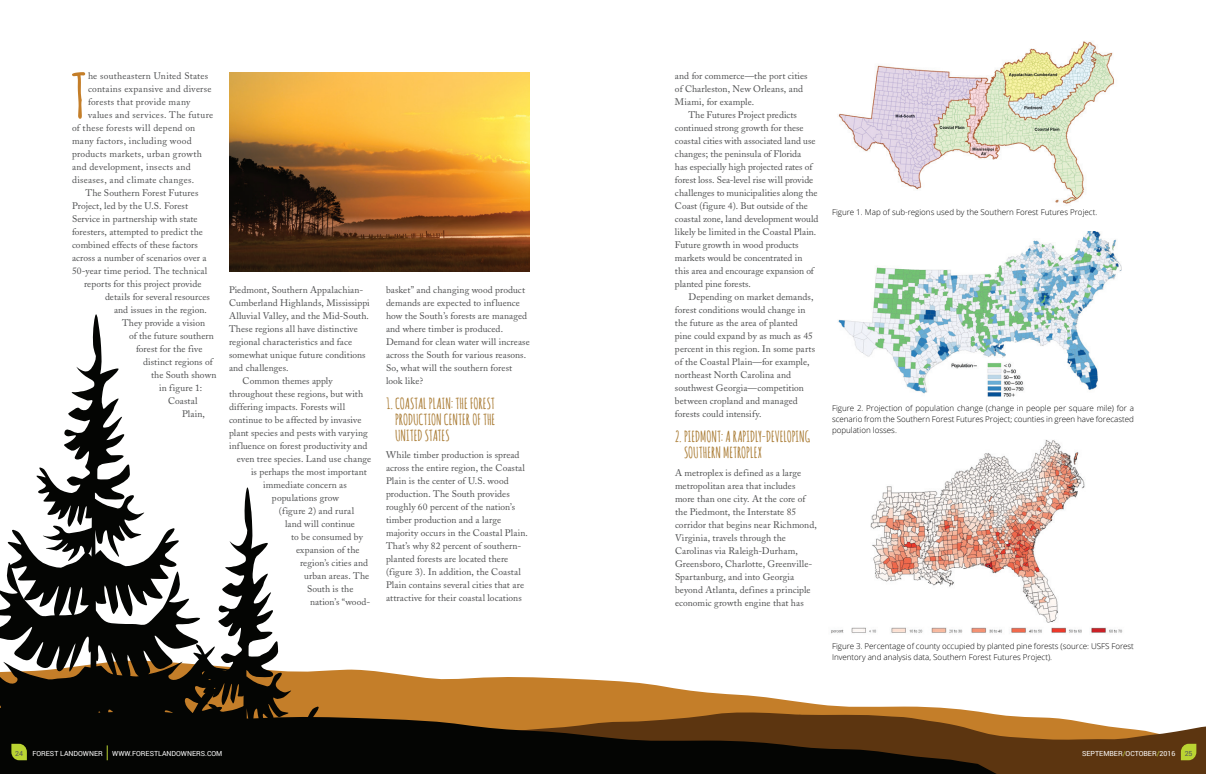
<style>
.page{position:relative;width:1206px;height:774px;background:#fff}
.page>*{position:absolute;margin:0;border:0;box-sizing:border-box;transform-origin:0 0}
.t1{font:700 61px "Amatic SC";color:#c47e29}
.t2{font:700 15px/16px "Amatic SC";color:#a87930;text-align:justify}
.t3{font:9.5px/13px "Adobe Caslon";letter-spacing:.01em;color:#4b4c4d}
.t4{font:9.5px "Adobe Caslon";letter-spacing:.03em;color:#4b4c4d}
.t5{font:9.5px "Adobe Caslon";letter-spacing:.035em;color:#4b4c4d}
.t6{font:300 8px/11px "Open Sans";color:#000}
.t7{font:7px "Roboto";color:#fff}
.t8{font:7px "Roboto";color:#57585a}
.s1{color:#bad432}
</style>
<div class="page">
<svg style="left:327px;top:669px;width:480px;height:34px;fill:#c47e29"></svg>
<svg style="left:1015px;top:716px;width:191px;height:58px;fill:#5c3510"></svg>
<svg style="left:0;top:703px;width:1015px;height:71px;background:#3b2710"></svg>
<svg style="left:11px;top:744px;width:16px;height:16px"></svg>
<svg style="left:107px;top:745px;width:1px;height:15px"></svg>
<svg style="left:1181px;top:744px;width:15px;height:16px"></svg>
<img style="left:838px;top:41px;width:276px;height:164px">
<img style="left:838px;top:231px;width:284px;height:166px">
<img style="left:831px;top:440px;width:292px;height:194px">
<img style="left:229px;top:73px;width:300px;height:199px">
<svg style="left:0;top:314px;width:251px;height:413px"></svg>
<svg style="left:163px;top:480px;width:164px;height:244px"></svg>
<h1 class="t1" style="left:71px;top:52px;width:18px">T</h1>
<p class="t3" style="left:88px;top:70px;width:122px">he southeastern United States</p>
<p class="t4" style="left:88px;top:84px;width:125px">contains expansive and diverse</p>
<p class="t3" style="left:88px;top:96px;width:104px">forests that provide many</p>
<p class="t5" style="left:88px;top:110px;width:127px">values and services. The future</p>
<p class="t4" style="left:72px;top:123px;width:125px">of these forests will depend on</p>
<p class="t4" style="left:72px;top:136px;width:121px">many factors, including wood</p>
<p class="t4" style="left:72px;top:149px;width:132px">products markets, urban growth</p>
<p class="t4" style="left:72px;top:161px;width:120px">and development, insects and</p>
<p class="t4" style="left:72px;top:174px;width:124px">diseases, and climate changes.</p>
<p class="t3" style="left:86px;top:187px;width:114px">The Southern Forest Futures</p>
<p class="t3" style="left:72px;top:200px;width:118px">Project, led by the U.S. Forest</p>
<p class="t3" style="left:72px;top:213px;width:127px">Service in partnership with state</p>
<p class="t3" style="left:72px;top:226px;width:132px">foresters, attempted to predict the</p>
<p class="t3" style="left:72px;top:239px;width:127px">combined effects of these factors</p>
<p class="t3" style="left:72px;top:252px;width:136px">across a number of scenarios over a</p>
<p class="t3" style="left:72px;top:265px;width:137px">50-year time period. The technical</p>
<p class="t3" style="left:84px;top:278px;width:119px">reports for this project provide</p>
<p class="t3" style="left:105px;top:291px;width:107px">details for several resources</p>
<p class="t3" style="left:114px;top:304px;width:95px">and issues in the region.</p>
<p class="t3" style="left:122px;top:317px;width:85px">They provide a vision</p>
<p class="t3" style="left:129px;top:330px;width:87px">of the future southern</p>
<p class="t3" style="left:136px;top:343px;width:68px">forest for the five</p>
<p class="t3" style="left:143px;top:356px;width:71px">distinct regions of</p>
<p class="t3" style="left:151px;top:369px;width:67px">the South shown</p>
<p class="t3" style="left:159px;top:382px;width:45px">in figure 1:</p>
<p class="t3" style="left:168px;top:395px;width:31px">Coastal</p>
<p class="t3" style="left:182px;top:408px;width:25px">Plain,</p>
<p class="t3" style="left:229px;top:283px;width:136px">Piedmont, Southern Appalachian-</p>
<p class="t3" style="left:229px;top:296px;width:142px">Cumberland Highlands, Mississippi</p>
<p class="t3" style="left:229px;top:309px;width:142px">Alluvial Valley, and the Mid-South.</p>
<p class="t3" style="left:229px;top:322px;width:130px">These regions all have distinctive</p>
<p class="t3" style="left:229px;top:335px;width:125px">regional characteristics and face</p>
<p class="t3" style="left:229px;top:348px;width:138px">somewhat unique future conditions</p>
<p class="t3" style="left:229px;top:361px;width:61px">and challenges.</p>
<p class="t3" style="left:242px;top:374px;width:92px">Common themes apply</p>
<p class="t3" style="left:229px;top:387px;width:136px">throughout these regions, but with</p>
<p class="t3" style="left:229px;top:400px;width:118px">differing impacts. Forests will</p>
<p class="t3" style="left:229px;top:413px;width:134px">continue to be affected by invasive</p>
<p class="t3" style="left:229px;top:426px;width:140px">plant species and pests with varying</p>
<p class="t3" style="left:229px;top:439px;width:140px">influence on forest productivity and</p>
<p class="t3" style="left:237px;top:452px;width:136px">even tree species. Land use change</p>
<p class="t3" style="left:251px;top:465px;width:117px">is perhaps the most important</p>
<p class="t3" style="left:263px;top:478px;width:85px">immediate concern as</p>
<p class="t3" style="left:272px;top:491px;width:69px">populations grow</p>
<p class="t3" style="left:279px;top:504px;width:77px">(figure 2) and rural</p>
<p class="t3" style="left:285px;top:517px;width:71px">land will continue</p>
<p class="t3" style="left:291px;top:530px;width:73px">to be consumed by</p>
<p class="t3" style="left:296px;top:543px;width:65px">expansion of the</p>
<p class="t3" style="left:300px;top:556px;width:70px">region’s cities and</p>
<p class="t3" style="left:304px;top:569px;width:67px">urban areas. The</p>
<p class="t3" style="left:307px;top:582px;width:48px">South is the</p>
<p class="t3" style="left:310px;top:595px;width:62px">nation’s “wood-</p>
<p class="t3" style="left:386px;top:283px;width:145px">basket” and changing wood product demands are expected to influence how the South’s forests are managed and where timber is produced.<br>Demand for clean water will increase across the South for various reasons.<br>So, what will the southern forest look like?</p>
<h2 class="t2" style="left:395px;top:395px;width:102px;text-indent:-9px">1.COASTAL PLAIN: THE FOREST PRODUCTION CENTER OF THE UNITED STATES</h2>
<p class="t3" style="left:386px;top:449px;width:143px">While timber production is spread across the entire region, the Coastal Plain is the center of U.S. wood production. The South provides roughly 60 percent of the nation’s timber production and a large majority occurs in the Coastal Plain.<br>That’s why 82 percent of southern&shy;planted forests are located there (figure 3). In addition, the Coastal Plain contains several cities that are attractive for their coastal locations</p>
<p class="t3" style="left:675px;top:70px;width:134px">and for commerce—the port cities of Charleston, New Orleans, and<br>Miami, for example.</p>
<p class="t3" style="left:675px;top:109px;width:145px;text-indent:13px">The Futures Project predicts continued strong growth for these coastal cities with associated land use changes; the peninsula of Florida<br>has especially high projected rates of forest loss. Sea-level rise will provide challenges to municipalities along the Coast (figure 4). But outside of the coastal zone, land development would likely be limited in the Coastal Plain.<br>Future growth in wood products markets would be concentrated in this area and encourage expansion of planted pine forests.</p>
<p class="t3" style="left:675px;top:291px;width:142px;text-indent:13px">Depending on market demands, forest conditions would change in the future as the area of planted pine could expand by as much as 45 percent in this region. In some parts of the Coastal Plain—for example, northeast North Carolina and southwest Georgia—competition between cropland and managed forests could intensify.</p>
<h2 class="t2" style="left:684px;top:428px;width:128px;text-indent:-9px">2. PIEDMONT: A RAPIDLY-DEVELOPING<br>SOUTHERN METROPLEX</h2>
<p class="t3" style="left:675px;top:466px;width:143px">A metroplex is defined as a large metropolitan area that includes more than one city. At the core of the Piedmont, the Interstate 85 corridor that begins near Richmond, Virginia, travels through the Carolinas via Raleigh-Durham, Greensboro, Charlotte, Greenville-Spartanburg, and into Georgia beyond Atlanta, defines a principle economic growth engine that has</p>
<p class="t6" style="left:832px;top:206px;width:267px">Figure 1. Map of sub-regions used by the Southern Forest Futures Project.</p>
<p class="t6" style="left:832px;top:402px;width:304px;text-align:justify">Figure 2. Projection of population change (change in people per square mile) for a scenario from the Southern Forest Futures Project; counties in green have forecasted population losses.</p>
<p class="t6" style="left:832px;top:640px;width:304px">Figure 3. Percentage of county occupied by planted pine forests (source: USFS Forest<br>Inventory and analysis data, Southern Forest Futures Project).</p>
<p class="t8" style="left:15px;top:748px;width:9px">24</p>
<p class="t7" style="left:32px;top:748px;width:72px">FOREST LANDOWNER</p>
<p class="t7" style="left:112px;top:748px;width:112px">WWW.FORESTLANDOWNERS.COM</p>
<p class="t7" style="left:1082px;top:748px;width:95px">SEPTEMBER<span class="s1">/</span>OCTOBER<span class="s1">/</span>2016</p>
<p class="t8" style="left:1185px;top:748px;width:9px">25</p>
</div>
